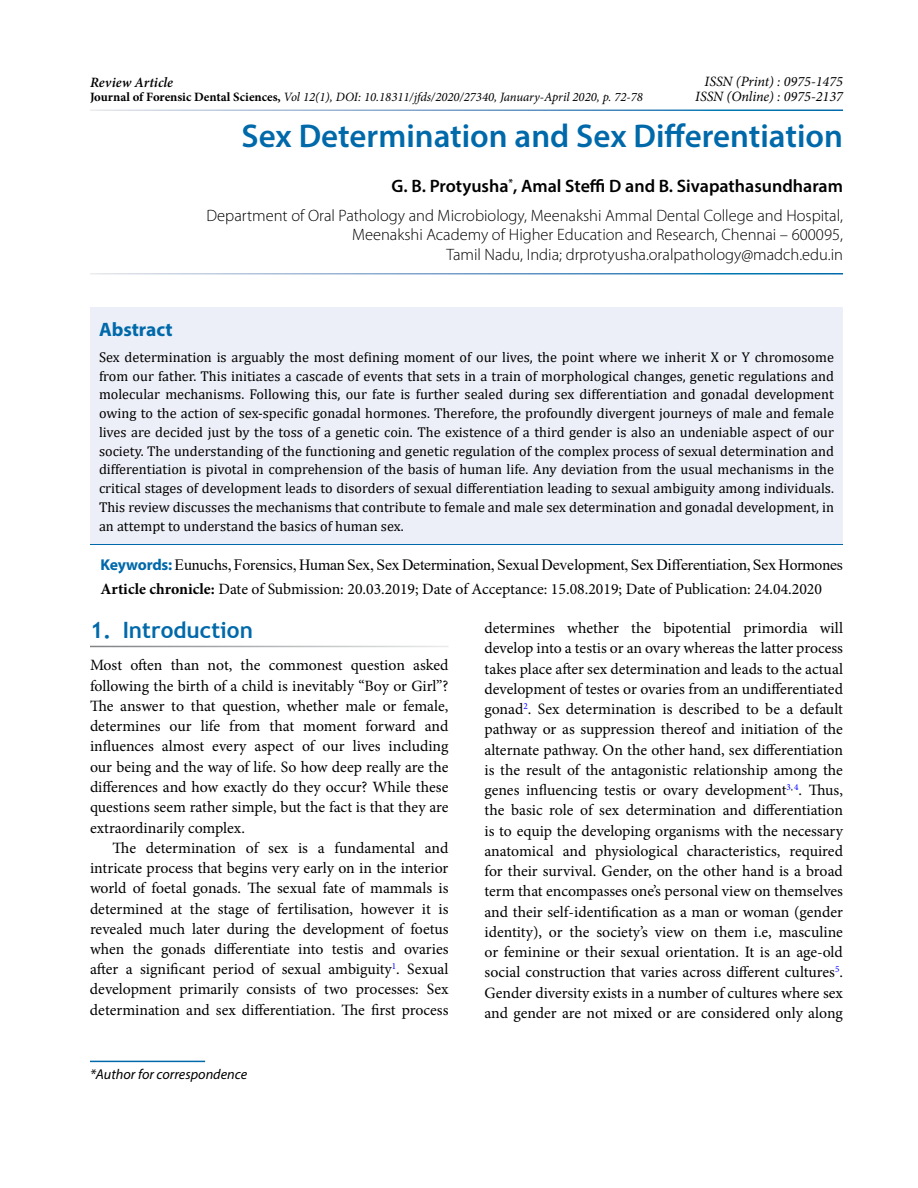
<style>
.page{position:relative;width:918px;height:1188px;background:#fff}
.page>*{position:absolute;margin:0;border:0;box-sizing:border-box;transform-origin:0 0}
.t1{font:600 33px "Myriad Pro";color:#0069aa}
.t2{font:700 22.5px "Trebuchet MS";color:#0069aa}
.t3{font:700 19.5px "Myriad Pro";color:#0069aa}
.t4{font:600 18px "Myriad Pro";color:#000}
.t5{font:300 16.5px/19.5px "Myriad Pro";color:#000;text-align:right}
.t6{font:15.75px/20.2px "Minion Pro";color:#000;text-align:justify}
.t7{font:15.75px "Times New Roman";letter-spacing:-.01em;color:#000}
.t8{font:14.25px/18.8px "Cambria";color:#000;text-align:justify}
.t9{font:italic 14.25px/15px "Minion Pro";color:#000;text-align:right}
.t10{font:italic 14.25px "Myriad Pro";color:#000}
.t11{font:italic 600 14.25px "Minion Pro";color:#000}
.t12{font:italic 12.75px "Minion Pro";color:#000}
.s1{font-weight:700;font-style:normal}
.s2{font-family:"Myriad Pro";font-weight:700;color:#0069aa}
.s3{font-weight:700}
</style>
<div class="page">
<div style="left:90px;top:308px;width:753px;height:237px;background:#eceff7"></div>
<hr style="left:90px;top:544px;width:753px;height:1px;background:#0069aa">
<hr style="left:90px;top:1061px;width:115px;height:1px;background:#0069aa">
<p class="t11" style="left:90px;top:72px;width:85px">Review Article</p>
<p class="t9" style="left:695px;top:74px;width:149px">ISSN (Print) : 0975-1475<br>ISSN (Online) : 0975-2137</p>
<p class="t12" style="left:90px;top:88px;width:554px"><span class="s1">Journal of Forensic Dental Sciences,</span> Vol 12(1), DOI: 10.18311/jfds/2020/27340, January-April 2020, p. 72-78</p>
<h1 class="t1" style="left:241px;top:115px;width:603px">Sex Determination and Sex Differentiation</h1>
<p class="t4" style="left:392px;top:175px;width:453px">G. B. Protyusha<sup>*</sup>, Amal Steffi D and B. Sivapathasundharam</p>
<p class="t5" style="left:207px;top:206px;width:638px">Department of Oral Pathology and Microbiology, Meenakshi Ammal Dental College and Hospital,<br>Meenakshi Academy of Higher Education and Research, Chennai – 600095,<br>Tamil Nadu, India; drprotyusha.oralpathology@madch.edu.in</p>
<p class="t3" style="left:99px;top:316px;width:75px">Abstract</p>
<p class="t8" style="left:99px;top:348px;width:737px">Sex determination is arguably the most defining moment of our lives, the point where we inherit X or Y chromosome from our father. This initiates a cascade of events that sets in a train of morphological changes, genetic regulations and molecular mechanisms. Following this, our fate is further sealed during sex differentiation and gonadal development owing to the action of sex-specific gonadal hormones. Therefore, the profoundly divergent journeys of male and female lives are decided just by the toss of a genetic coin. The existence of a third gender is also an undeniable aspect of our society. The understanding of the functioning and genetic regulation of the complex process of sexual determination and differentiation is pivotal in comprehension of the basis of human life. Any deviation from the usual mechanisms in the critical stages of development leads to disorders of sexual differentiation leading to sexual ambiguity among individuals.<br>This review discusses the mechanisms that contribute to female and male sex determination and gonadal development, in an attempt to understand the basics of human sex.</p>
<p class="t7" style="left:100px;top:554px;width:744px"><span class="s2">Keywords:</span> Eunuchs, Forensics, Human Sex, Sex Determination, Sexual Development, Sex Differentiation, Sex Hormones</p>
<p class="t6" style="left:100px;top:578px;width:723px"><span class="s3">Article chronicle:</span> Date of Submission: 20.03.2019; Date of Acceptance: 15.08.2019; Date of Publication: 24.04.2020</p>
<h2 class="t2" style="left:90px;top:616px;width:164px">1. Introduction</h2>
<p class="t6" style="left:90px;top:655px;width:360px">Most often than not, the commonest question asked following the birth of a child is inevitably “Boy or Girl”?<br>The answer to that question, whether male or female, determines our life from that moment forward and influences almost every aspect of our lives including our being and the way of life. So how deep really are the differences and how exactly do they occur? While these questions seem rather simple, but the fact is that they are extraordinarily complex.</p>
<p class="t6" style="left:90px;top:838px;width:360px;text-indent:23px">The determination of sex is a fundamental and intricate process that begins very early on in the interior world of foetal gonads. The sexual fate of mammals is determined at the stage of fertilisation, however it is revealed much later during the development of foetus when the gonads differentiate into testis and ovaries after a significant period of sexual ambiguity<sup>1</sup>. Sexual development primarily consists of two processes: Sex determination and sex differentiation. The first process</p>
<p class="t10" style="left:90px;top:1065px;width:159px">*Author for correspondence</p>
<p class="t6" style="left:484px;top:618px;width:360px">determines whether the bipotential primordia will develop into a testis or an ovary whereas the latter process takes place after sex determination and leads to the actual development of testes or ovaries from an undifferentiated gonad<sup>2</sup>. Sex determination is described to be a default pathway or as suppression thereof and initiation of the alternate pathway. On the other hand, sex differentiation is the result of the antagonistic relationship among the genes influencing testis or ovary development<sup>3</sup><sup>,</sup> <sup>4</sup>. Thus, the basic role of sex determination and differentiation is to equip the developing organisms with the necessary anatomical and physiological characteristics, required for their survival. Gender, on the other hand is a broad term that encompasses one’s personal view on themselves and their self-identification as a man or woman (gender identity), or the society’s view on them i.e, masculine or feminine or their sexual orientation. It is an age-old social construction that varies across different cultures<sup>5</sup>.<br>Gender diversity exists in a number of cultures where sex and gender are not mixed or are considered only along</p>
</div>
